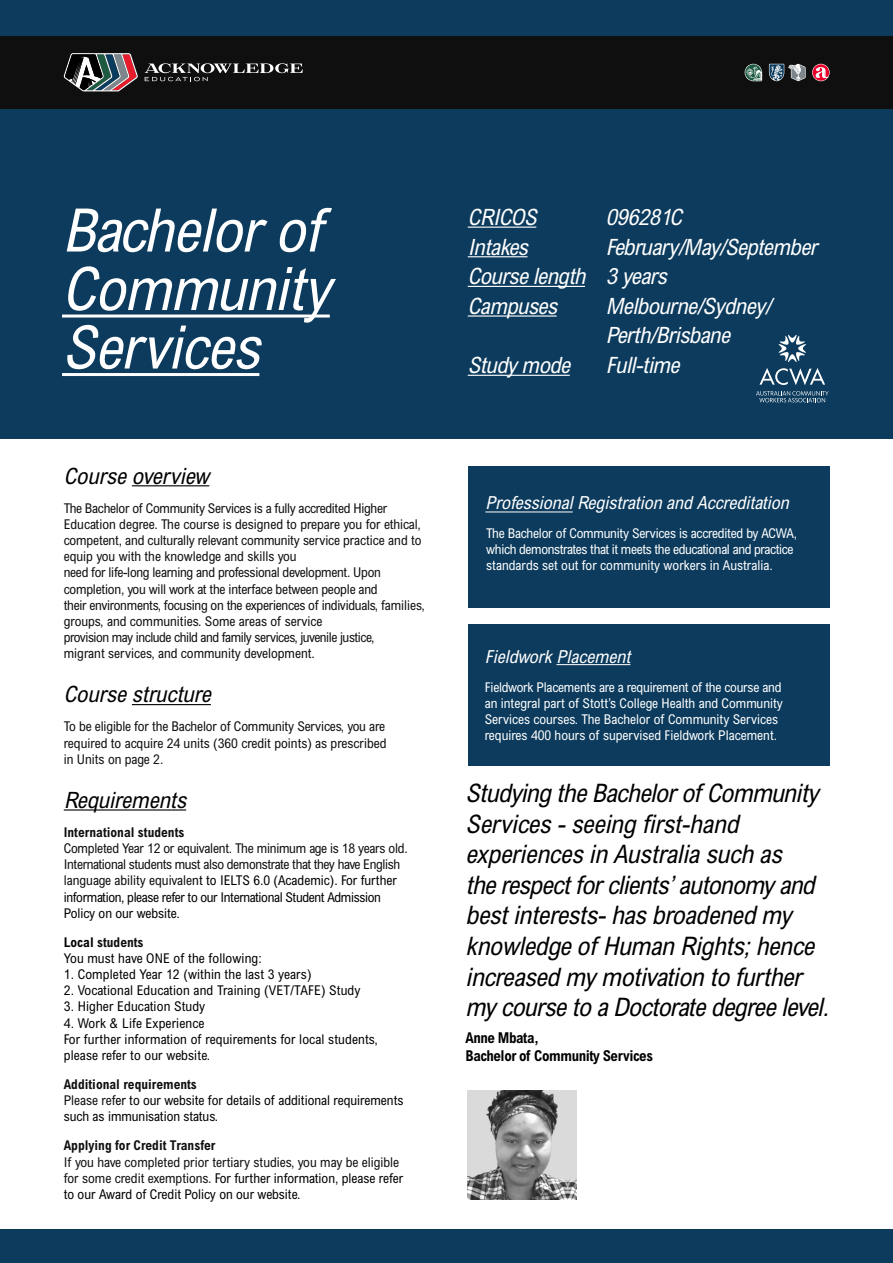
<style>
.page{position:relative;width:893px;height:1263px;background:#fff}
.page>*{position:absolute;margin:0;border:0;box-sizing:border-box;transform-origin:0 0}
.t1{font:italic condensed 60px/58.5px "Arial";color:#fff}
.t2{font:italic condensed 25.5px/30.6px "Arial";color:#000}
.t3{font:italic condensed 22.5px/29.7px "Arial";color:#fff}
.t4{font:italic condensed 22.5px "Arial";color:#000}
.t5{font:italic condensed 18px "Arial";color:#fff}
.t6{font:700 condensed 15px/18px "Arial";letter-spacing:-.03em;color:#000}
.t7{font:condensed 13.5px/16.2px "Arial";letter-spacing:-.015em;color:#0f0f0f}
.t8{font:condensed 13.5px/16.2px "Arial";letter-spacing:.01em;color:#000}
.t9{font:condensed 13.5px/16.2px "Arial";color:#fff}
.t10{font:700 condensed 13.5px "Arial";color:#0f0f0f}
.s1{color:#000}
.s2{font-weight:700}
.s3{font-weight:700;color:#0f0f0f}
.s4{color:#0f0f0f}
</style>
<div class="page">
<div style="left:468px;top:624px;width:362px;height:141px;background:#0c3b5d"></div>
<hr style="left:556px;top:664px;width:74px;height:1px;background:#fff">
<div style="left:0;top:0;width:893px;height:439px;background:#0c3b5d"></div>
<hr style="left:62px;top:314px;width:268px;height:3px;background:#fff">
<hr style="left:62px;top:373px;width:197px;height:3px;background:#fff">
<hr style="left:132px;top:485px;width:77px;height:1px;background:#000">
<hr style="left:132px;top:704px;width:79px;height:1px;background:#000">
<hr style="left:64px;top:809px;width:122px;height:1px;background:#000">
<div style="left:468px;top:466px;width:362px;height:141px;background:#0c3b5d"></div>
<hr style="left:485px;top:511px;width:88px;height:1px;background:#fff">
<svg style="left:779px;top:335px;width:27px;height:27px"></svg>
<svg style="left:756px;top:391px;width:72px;height:11px"></svg>
<svg style="left:759px;top:368px;width:66px;height:17px"></svg>
<hr style="left:468px;top:227px;width:68px;height:1px;background:#fff">
<hr style="left:468px;top:256px;width:59px;height:1px;background:#fff">
<hr style="left:468px;top:286px;width:117px;height:1px;background:#fff">
<hr style="left:468px;top:315px;width:89px;height:2px;background:#fff">
<hr style="left:468px;top:375px;width:102px;height:1px;background:#fff">
<img style="left:468px;top:1091px;width:108px;height:108px">
<div style="left:0;top:1229px;width:893px;height:34px;background:#0c3b5d"></div>
<div style="left:0;top:36px;width:893px;height:72px;background:#0f0f0f"></div>
<svg style="left:813px;top:64px;width:16px;height:17px"></svg>
<svg style="left:769px;top:64px;width:37px;height:17px"></svg>
<svg style="left:745px;top:64px;width:17px;height:17px"></svg>
<svg style="left:64px;top:53px;width:74px;height:38px"></svg>
<svg style="left:145px;top:63px;width:158px;height:18px"></svg>
<h1 class="t1" style="left:62px;top:200px;width:284px">Bachelorof<br>Community<br>Services</h1>
<h3 class="t4" style="left:64px;top:462px;width:153px">Courseoverview</h3>
<p class="t7" style="left:64px;top:499px;width:363px">The Bachelor of Community Services is a fully accredited Higher Education degree. The course is designed to prepare you for ethical, competent, and culturally relevant community service practice and to equip you with the knowledge and skills you<br>need for life-long learning and professional development. Upon completion, you will work at the interface between people and<br>their environments, focusing on the experiences of individuals, families, groups, and communities. Some areas of service<br>provision may include child and family services, juvenile justice,<br>migrant services, and community development.</p>
<h3 class="t4" style="left:64px;top:681px;width:154px">Coursestructure</h3>
<p class="t7" style="left:64px;top:718px;width:324px;text-align:justify">To be eligible for the Bachelor of Community Services, you are required to acquire 24 units (360 credit points) as prescribed in Units on page 2.</p>
<h3 class="t4" style="left:64px;top:786px;width:130px">Requirements</h3>
<p class="t10" style="left:64px;top:824px;width:122px">International students</p>
<p class="t7" style="left:64px;top:840px;width:345px">Completed Year 12 or equivalent. The minimum age is 18 years old.<br>International students must also demonstrate that they have English language ability equivale<span class="s1">nt to IELTS 6.0 (Academic). For further information, please refer to our International Student Admission Policy on our website.</span></p>
<p class="t8" style="left:64px;top:933px;width:200px"><span class="s2">Local</span> <span class="s3">students<br></span>You must have ONE of the following:</p>
<p class="t8" style="left:64px;top:966px;width:249px">1. Completed Year 12 (within the last 3 years)</p>
<p class="t8" style="left:64px;top:982px;width:298px">2. Vocational Education and Training (VET/TAFE) Study</p>
<p class="t8" style="left:64px;top:998px;width:143px">3. Higher Education Study</p>
<p class="t8" style="left:64px;top:1014px;width:315px">4. Work &amp; Life Experience<br>For further information of requirements for local students, please refer to our website.</p>
<p class="t8" style="left:64px;top:1076px;width:341px"><span class="s3">Additional requirements<br></span><span class="s4">Please ref</span>er to our website for details of additional requirements such as immunisation status.</p>
<p class="t10" style="left:64px;top:1138px;width:153px">Applying for Credit Transfer</p>
<p class="t7" style="left:64px;top:1153px;width:341px">If you have completed prior tertiary studies, you may be eligible for some credit exemptions. <span class="s1">For further information, please refer to our Award of Credit Policy on our website.</span></p>
<h3 class="t3" style="left:468px;top:202px;width:76px">CRICOS</h3>
<h3 class="t3" style="left:606px;top:202px;width:83px">096281C</h3>
<h3 class="t3" style="left:468px;top:231px;width:67px">Intakes</h3>
<h3 class="t3" style="left:468px;top:231px;width:357px;text-indent:138px">February/May/September<br>Courselength 3years<br>Campuses</h3>
<h3 class="t3" style="left:606px;top:291px;width:172px">Melbourne/Sydney/<br>Perth/Brisbane</h3>
<h3 class="t3" style="left:468px;top:350px;width:110px">Studymode</h3>
<h3 class="t3" style="left:606px;top:350px;width:81px">Full-time</h3>
<h3 class="t5" style="left:485px;top:492px;width:309px">ProfessionalRegistration and Accreditation</h3>
<p class="t9" style="left:486px;top:525px;width:313px">The Bachelor of Community Services is accredited by ACWA, which demonstrates that it meets the educational and practice standards set out for community workers in Australia.</p>
<h3 class="t5" style="left:485px;top:645px;width:152px">FieldworkPlacement</h3>
<p class="t9" style="left:485px;top:679px;width:300px">Fieldwork Placements are a requirement of the course and an integral part of Stott’s College Health and Community Services courses. The Bachelor of Community Services requires 400 hours of supervised Fieldwork Placement.</p>
<p class="t2" style="left:466px;top:777px;width:371px">StudyingtheBachelorofCommunity Services-seeing first-hand experiencesin Australiasuch as therespectforclients’autonomyand bestinterests-hasbroadened my knowledgeofHuman Rights;hence increased mymotivation to further mycoursetoaDoctoratedegreelevel.</p>
<p class="t6" style="left:466px;top:1028px;width:189px">Anne Mbata,<br>Bachelor of Community Services</p>
</div>
